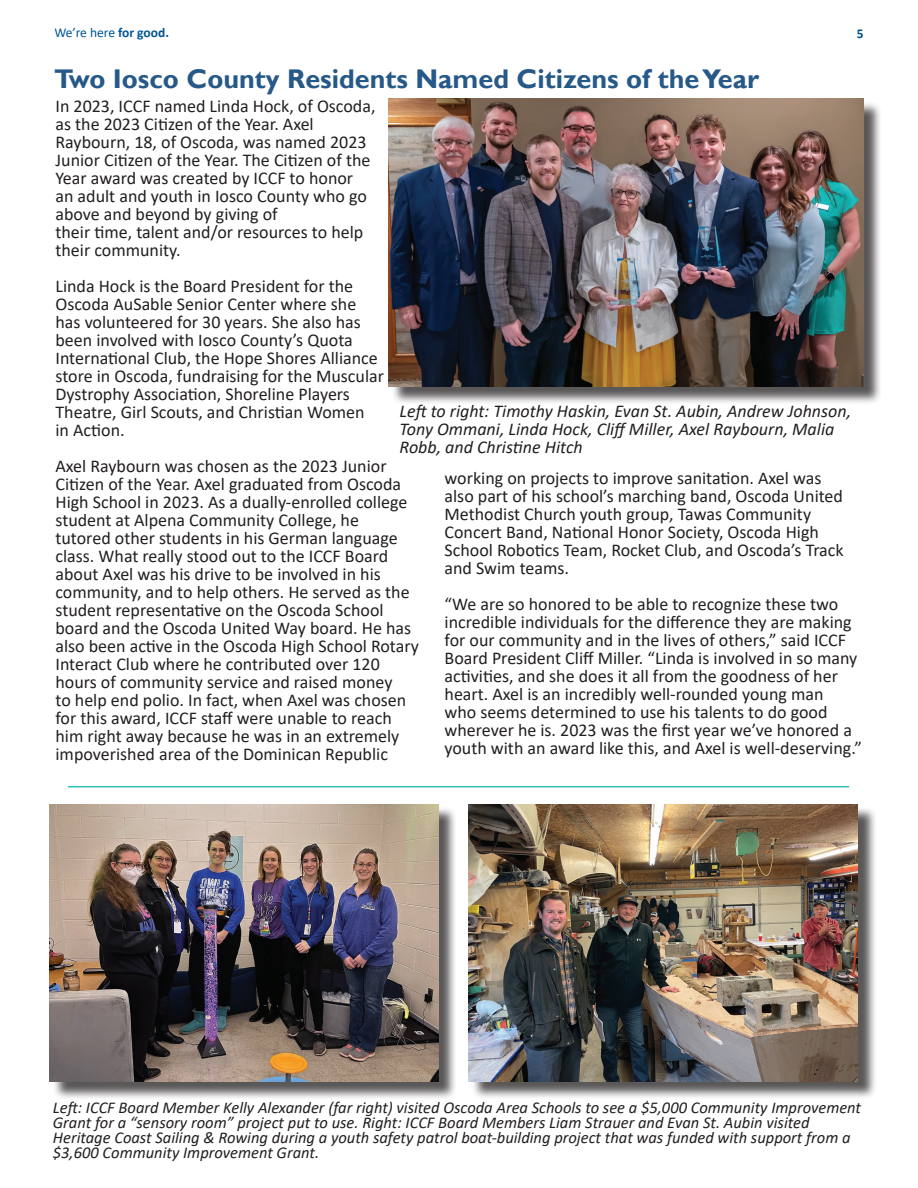
<style>
.page{position:relative;width:918px;height:1188px;background:#fff}
.page>*{position:absolute;margin:0;border:0;box-sizing:border-box;transform-origin:0 0}
.t1{font:700 27px "Gill Sans";color:#265988}
.t2{font:18px/18px "Calibri";color:#231f20}
.t3{font:italic 18px/18px "Calibri";color:#231f20}
.t4{font:italic 16.5px/15px "Calibri";color:#231f20}
.t5{font:13.5px "Calibri";letter-spacing:-.015em;color:#005595}
.t6{font:700 13.5px "Calibri";color:#005595}
.s1{font-weight:700}
</style>
<div class="page">
<div style="left:391px;top:101px;width:492px;height:304px;background:#231f20;opacity:.75"></div>
<img style="left:389px;top:99px;width:475px;height:287px">
<div style="left:52px;top:807px;width:405px;height:293px;background:#231f20;opacity:.75"></div>
<img style="left:50px;top:804px;width:389px;height:277px">
<div style="left:471px;top:806px;width:406px;height:294px;background:#231f20;opacity:.75"></div>
<img style="left:469px;top:804px;width:389px;height:277px">
<hr style="left:68px;top:786px;width:781px;height:1px;background:#34bfbc">
<p class="t5" style="left:54px;top:24px;width:116px">We’re here <span class="s1">for good.</span></p>
<p class="t6" style="left:857px;top:24px;width:8px">5</p>
<p class="t1" style="left:54px;top:63px;width:707px">Two Iosco County Residents Named Citizens of the Year</p>
<p class="t2" style="left:56px;top:97px;width:322px">In 2023, ICCF named Linda Hock, of Oscoda, as the 2023 Citizen of the Year. Axel Raybourn, 18, of Oscoda, was named 2023<br>Junior Citizen of the Year. The Citizen of the Year award was created by ICCF to honor an adult and youth in Iosco County who go above and beyond by giving of<br>their time, talent and/or resources to help their community.</p>
<p class="t2" style="left:56px;top:277px;width:330px">Linda Hock is the Board President for the Oscoda AuSable Senior Center where she has volunteered for 30 years. She also has been involved with Iosco County’s Quota International Club, the Hope Shores Alliance store in Oscoda, fundraising for the Muscular Dystrophy Association, Shoreline Players Theatre, Girl Scouts, and Christian Women<br>in Action.</p>
<p class="t2" style="left:56px;top:457px;width:365px">Axel Raybourn was chosen as the 2023 Junior Citizen of the Year. Axel graduated from Oscoda High School in 2023. As a dually-enrolled college student at Alpena Community College, he<br>tutored other students in his German language class. What really stood out to the ICCF Board about Axel was his drive to be involved in his community, and to help others. He served as the student representative on the Oscoda School board and the Oscoda United Way board. He has also been active in the Oscoda High School Rotary Interact Club where he contributed over 120 hours of community service and raised money<br>to help end polio. In fact, when Axel was chosen for this award, ICCF staff were unable to reach him right away because he was in an extremely impoverished area of the Dominican Republic</p>
<p class="t2" style="left:445px;top:468px;width:401px">working on projects to improve sanitation. Axel was also part of his school’s marching band, Oscoda United Methodist Church youth group, Tawas Community Concert Band, National Honor Society, Oscoda High School Robotics Team, Rocket Club, and Oscoda’s Track and Swim teams.</p>
<p class="t3" style="left:400px;top:401px;width:453px">Left to right: Timothy Haskin, Evan St. Aubin, Andrew Johnson,<br>Tony Ommani, Linda Hock, Cliff Miller, Axel Raybourn, Malia<br>Robb, and Christine Hitch</p>
<p class="t2" style="left:445px;top:594px;width:419px">“We are so honored to be able to recognize these two incredible individuals for the difference they are making for our community and in the lives of others,” said ICCF Board President Cliff Miller. “Linda is involved in so many activities, and she does it all from the goodness of her heart. Axel is an incredibly well-rounded young man<br>who seems determined to use his talents to do good wherever he is. 2023 was the first year we’ve honored a youth with an award like this, and Axel is well-deserving.”</p>
<p class="t4" style="left:53px;top:1099px;width:810px">Left: ICCF Board Member Kelly Alexander (far right) visited Oscoda Area Schools to see a $5,000 Community Improvement Grant for a “sensory room” project put to use. Right: ICCF Board Members Liam Strauer and Evan St. Aubin visited Heritage Coast Sailing &amp; Rowing during a youth safety patrol boat-building project that was funded with support from a $3,600 Community Improvement Grant.</p>
</div>
